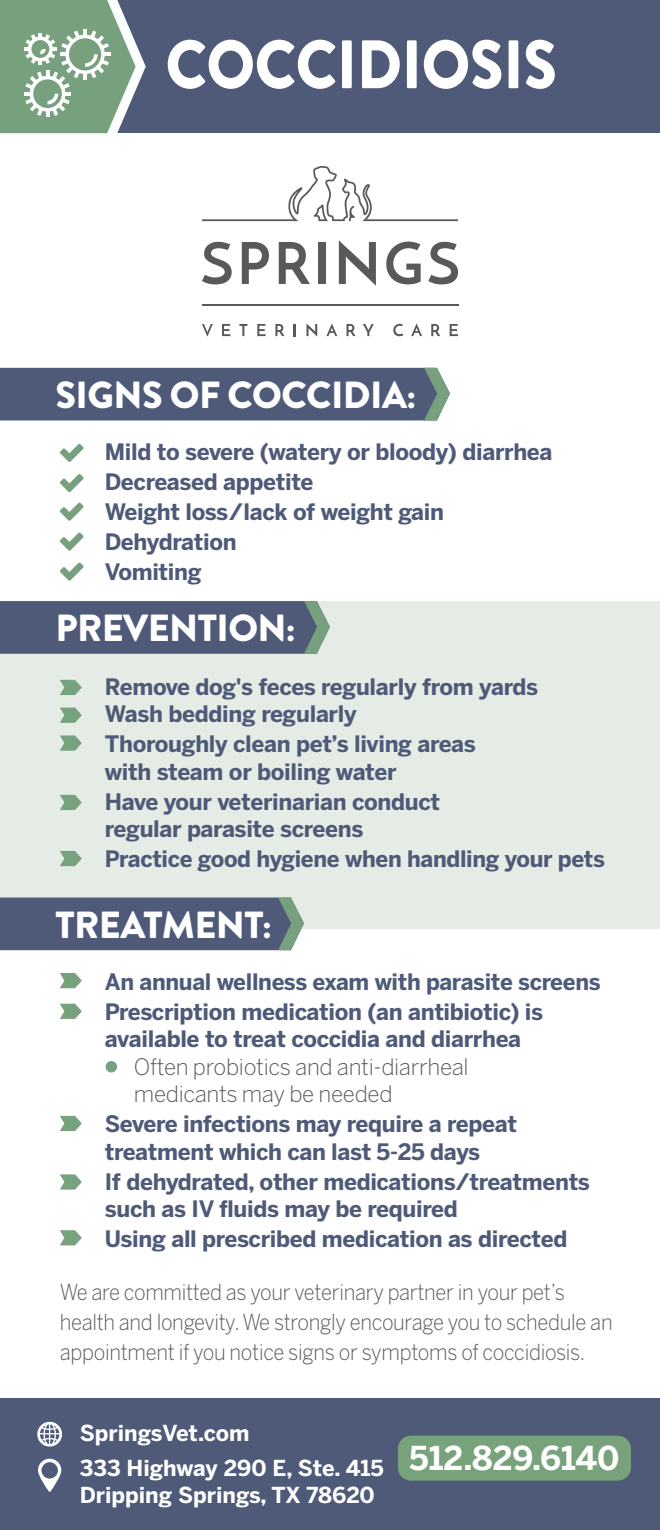
<style>
.page{position:relative;width:660px;height:1530px;background:#fff}
.page>*{position:absolute;margin:0;border:0;box-sizing:border-box;transform-origin:0 0}
.t1{font:900 68.25px "Brandon Grotesque";letter-spacing:-.005em;color:#fff;scale:.9 1}
.t2{font:900 37.75px "Brandon Grotesque";letter-spacing:-.015em;color:#fff}
.t3{font:700 32.75px "Benton Sans";color:#fff}
.t4{font:700 22.5px/30px "Benton Sans";letter-spacing:-.015em;color:#4e5a78}
.t5{font:300 22.5px/27.5px "Benton Sans";letter-spacing:-.015em;color:#57585a}
.t6{font:300 22px/30px "Benton Sans";letter-spacing:-.015em;color:#57585a;scale:.93 1}
.t7{font:700 22px/27px "Benton Sans";color:#fff}
</style>
<div class="page">
<div style="left:0;top:601px;width:660px;height:327px;background:#e4ece5"></div>
<svg style="left:60px;top:444px;width:24px;height:18px"></svg>
<svg style="left:60px;top:474px;width:24px;height:18px"></svg>
<svg style="left:60px;top:502px;width:24px;height:19px"></svg>
<svg style="left:60px;top:532px;width:24px;height:19px"></svg>
<svg style="left:60px;top:562px;width:24px;height:19px"></svg>
<div style="left:0;top:1398px;width:660px;height:132px;background:#4e5a78"></div>
<div style="left:398px;top:1436px;width:233px;height:45px;background:#78a27b;border-radius:13px"></div>
<svg style="left:38px;top:1459px;width:23px;height:33px"></svg>
<svg style="left:37px;top:1422px;width:25px;height:25px"></svg>
<div style="left:0;top:368px;width:450px;height:52px;background:#4e5a78"></div>
<svg style="left:0;top:601px;width:330px;height:53px;background:#53607a"></svg>
<div style="left:0;top:898px;width:304px;height:52px;background:#4e5a78"></div>
<div style="left:0;top:0;width:660px;height:133px;background:#4e5a78"></div>
<svg style="left:202px;top:324px;width:11px;height:13px"></svg>
<svg style="left:222px;top:324px;width:8px;height:12px"></svg>
<svg style="left:239px;top:324px;width:8px;height:12px"></svg>
<svg style="left:257px;top:324px;width:9px;height:12px"></svg>
<svg style="left:275px;top:324px;width:9px;height:12px"></svg>
<svg style="left:294px;top:324px;width:2px;height:12px"></svg>
<svg style="left:306px;top:323px;width:11px;height:14px"></svg>
<svg style="left:326px;top:323px;width:11px;height:13px"></svg>
<svg style="left:347px;top:324px;width:9px;height:12px"></svg>
<svg style="left:363px;top:324px;width:11px;height:12px"></svg>
<svg style="left:393px;top:324px;width:10px;height:12px"></svg>
<svg style="left:411px;top:323px;width:11px;height:13px"></svg>
<svg style="left:431px;top:324px;width:9px;height:12px"></svg>
<svg style="left:450px;top:324px;width:8px;height:12px"></svg>
<hr style="left:202px;top:304px;width:256px;height:2px;background:#58595b">
<svg style="left:202px;top:166px;width:256px;height:55px"></svg>
<svg style="left:202px;top:242px;width:30px;height:42px"></svg>
<svg style="left:242px;top:242px;width:27px;height:42px"></svg>
<svg style="left:279px;top:242px;width:31px;height:42px"></svg>
<div style="left:319px;top:242px;width:7px;height:42px;background:#58595b"></div>
<svg style="left:339px;top:240px;width:37px;height:46px"></svg>
<svg style="left:386px;top:242px;width:35px;height:42px"></svg>
<svg style="left:428px;top:242px;width:30px;height:42px"></svg>
<svg style="left:0;top:0;width:146px;height:133px;background:#8aaa93"></svg>
<svg style="left:60px;top:680px;width:22px;height:15px"></svg>
<svg style="left:60px;top:708px;width:22px;height:15px"></svg>
<svg style="left:60px;top:735px;width:22px;height:16px"></svg>
<svg style="left:60px;top:795px;width:22px;height:15px"></svg>
<svg style="left:60px;top:851px;width:22px;height:15px"></svg>
<svg style="left:60px;top:973px;width:22px;height:15px"></svg>
<svg style="left:60px;top:1004px;width:22px;height:15px"></svg>
<svg style="left:60px;top:1116px;width:22px;height:15px"></svg>
<svg style="left:60px;top:1174px;width:22px;height:16px"></svg>
<svg style="left:60px;top:1230px;width:22px;height:15px"></svg>
<div style="left:106px;top:1061px;width:11px;height:11px;background:#78a17d;border-radius:50%"></div>
<h1 class="t1" style="left:166px;top:16px;width:436px">COCCIDIOSIS</h1>
<h2 class="t2" style="left:55px;top:368px;width:362px">SIGNS OF COCCIDIA:</h2>
<p class="t4" style="left:105px;top:437px;width:449px">Mild to severe (watery or bloody) diarrhea<br>Decreased appetite<br>Weight loss/lack of weight gain<br>Dehydration<br>Vomiting</p>
<h2 class="t2" style="left:55px;top:602px;width:242px">PREVENTION:</h2>
<p class="t4" style="left:105px;top:672px;width:435px;line-height:27.5px">Remove dog's feces regularly from yards<br>Wash bedding regularly</p>
<p class="t4" style="left:105px;top:730px;width:373px;line-height:27.5px">Thoroughly clean pet’s living areas with steam or boiling water</p>
<p class="t4" style="left:105px;top:787px;width:337px;line-height:27.5px">Have your veterinarian conduct regular parasite screens</p>
<p class="t4" style="left:105px;top:844px;width:502px">Practice good hygiene when handling your pets</p>
<h2 class="t2" style="left:55px;top:898px;width:218px">TREATMENT:</h2>
<p class="t4" style="left:105px;top:966px;width:497px">An annual wellness exam with parasite screens<br>Prescription medication (an antibiotic) is</p>
<p class="t4" style="left:105px;top:1024px;width:418px">available to treat coccidia and diarrhea</p>
<p class="t5" style="left:134px;top:1052px;width:336px">Often probiotics and anti-diarrheal medicants may be needed</p>
<p class="t4" style="left:105px;top:1110px;width:414px;line-height:27.5px">Severe infections may require a repeat treatment which can last 5-25 days</p>
<p class="t4" style="left:105px;top:1167px;width:487px;line-height:27.5px">If dehydrated, other medications/treatments such as IV fluids may be required</p>
<p class="t4" style="left:105px;top:1224px;width:464px">Using all prescribed medication as directed</p>
<p class="t6" style="left:60px;top:1276px;width:596px">We are committed as your veterinary partner in your pet’s health and longevity. We strongly encourage you to schedule an appointment if you notice signs or symptoms of coccidiosis.</p>
<p class="t7" style="left:80px;top:1419px;width:171px">SpringsVet.com</p>
<p class="t7" style="left:80px;top:1454px;width:306px">333 Highway 290 E, Ste. 415<br>Dripping Springs, TX 78620</p>
<h3 class="t3" style="left:409px;top:1439px;width:212px">512.829.6140</h3>
</div>
